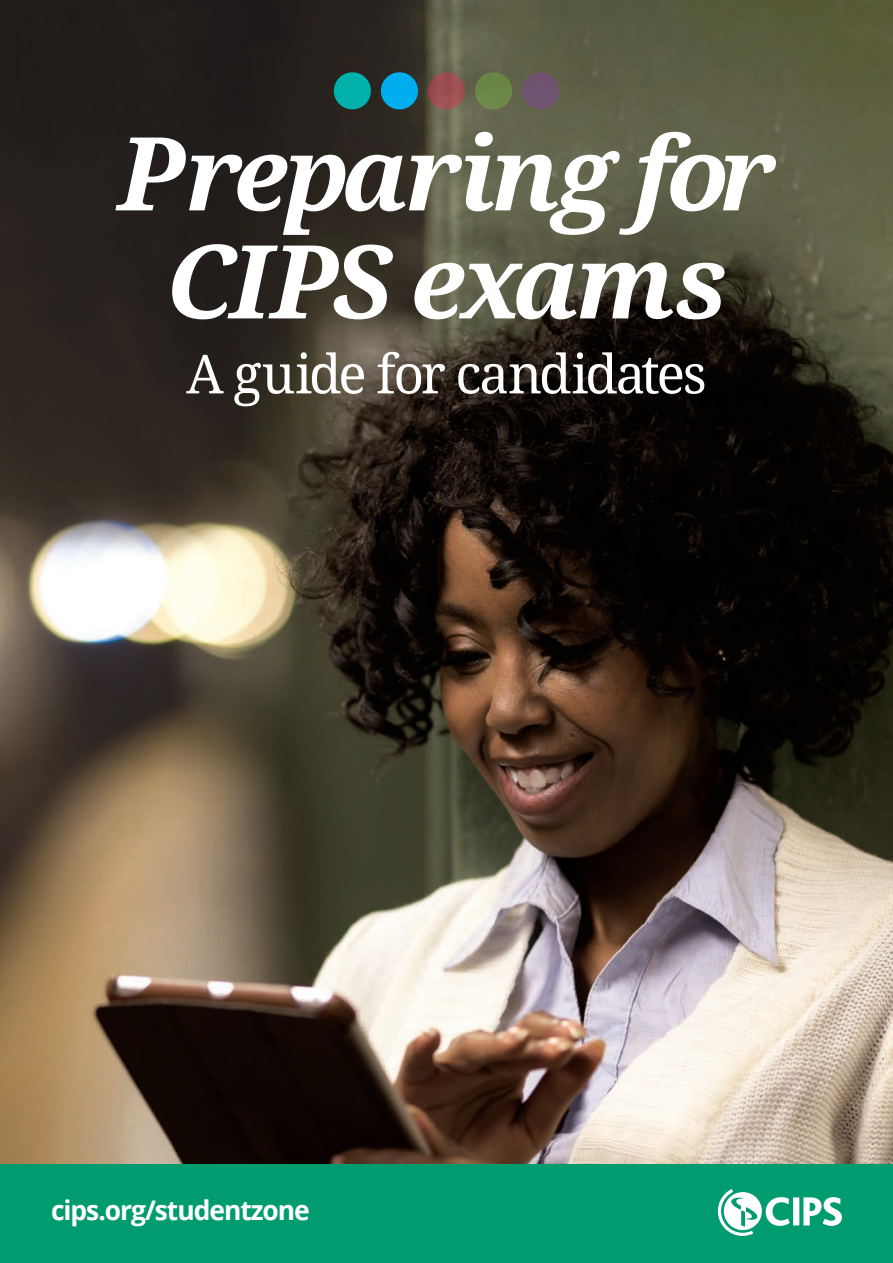
<style>
.page{position:relative;width:893px;height:1263px;background:#fff}
.page>*{position:absolute;margin:0;border:0;box-sizing:border-box;transform-origin:0 0}
.t1{font:italic 700 102px/108px "Droid Serif";letter-spacing:-.04em;color:#fff;text-align:center}
.t2{font:54px "Droid Serif";letter-spacing:-.04em;color:#fff}
.t3{font:700 27px "Open Sans";letter-spacing:-.04em;color:#fff}
</style>
<div class="page">
<img style="left:0;top:0;width:893px;height:1164px">
<div style="left:0;top:1164px;width:893px;height:99px;background:#009c6f"></div>
<div style="left:793px;top:1197px;width:6px;height:28px;background:#fff"></div>
<svg style="left:803px;top:1197px;width:39px;height:29px"></svg>
<svg style="left:718px;top:1189px;width:72px;height:47px"></svg>
<div style="left:334px;top:72px;width:37px;height:37px;background:#00b0aa;border-radius:50%"></div>
<div style="left:522px;top:72px;width:37px;height:37px;background:#705471;border-radius:50%"></div>
<div style="left:475px;top:72px;width:37px;height:37px;background:#6b8647;border-radius:50%"></div>
<div style="left:428px;top:72px;width:37px;height:37px;background:#9d5051;border-radius:50%"></div>
<div style="left:381px;top:72px;width:37px;height:37px;background:#00aeef;border-radius:50%"></div>
<p class="t1" style="left:118px;top:117px;width:659px">Preparing for<br>CIPS exams</p>
<p class="t2" style="left:186px;top:337px;width:522px">A guide for candidates</p>
<p class="t3" style="left:51px;top:1191px;width:260px">cips.org/studentzone</p>
</div>
